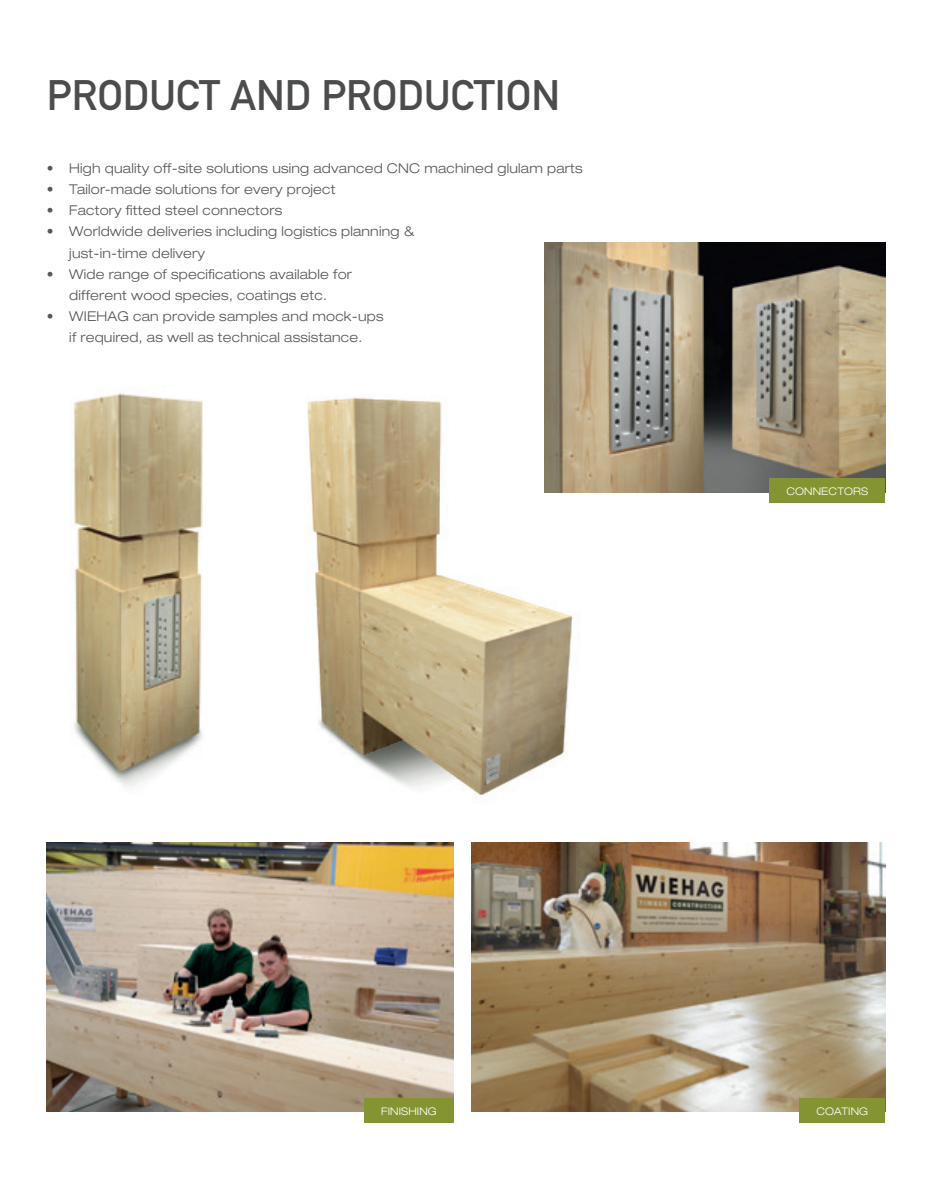
<style>
.page{position:relative;width:932px;height:1187px;background:#fff}
.page>*{position:absolute;margin:0;border:0;box-sizing:border-box;transform-origin:0 0}
.t1{font:42px "DIN Mittelschrift";color:#4b4c4d}
.t2{font:300 expanded 13.5px/21px "Helvetica Neue LT Std";letter-spacing:.015em;color:#57585a;text-align:center}
.t3{font:300 expanded 10.5px "Helvetica Neue LT Std";letter-spacing:.015em;color:#fff}
.s1{font-weight:700}
</style>
<div class="page">
<img style="left:307px;top:397px;width:301px;height:398px">
<img style="left:73px;top:393px;width:130px;height:394px">
<img style="left:47px;top:842px;width:407px;height:269px">
<div style="left:364px;top:1098px;width:90px;height:25px;background:#849432"></div>
<img style="left:471px;top:842px;width:413px;height:269px">
<div style="left:799px;top:1098px;width:85px;height:25px;background:#849432"></div>
<img style="left:544px;top:242px;width:340px;height:250px">
<div style="left:769px;top:478px;width:115px;height:25px;background:#849432"></div>
<h1 class="t1" style="left:47px;top:70px;width:514px">PRODUCT AND PRODUCTION</h1>
<p class="t2" style="left:47px;top:158px;width:537px"><span class="s1">•</span> High quality off-site solutions using advanced CNC machined glulam parts</p>
<p class="t2" style="left:47px;top:179px;width:290px"><span class="s1">•</span> Tailor-made solutions for every project</p>
<p class="t2" style="left:47px;top:200px;width:237px"><span class="s1">•</span> Factory fitted steel connectors</p>
<p class="t2" style="left:69px;top:221px;width:346px;text-align:left;text-indent:-23px"><span class="s1">•</span> Worldwide deliveries including logistics planning &amp; just-in-time delivery</p>
<p class="t2" style="left:47px;top:263px;width:306px"><span class="s1">•</span> Wide range of specifications available for different wood species, coatings etc.</p>
<p class="t2" style="left:47px;top:305px;width:338px"><span class="s1">•</span> WIEHAG can provide samples and mock-ups if required, as well as technical assistance.</p>
<p class="t3" style="left:786px;top:484px;width:83px">CONNECTORS</p>
<p class="t3" style="left:381px;top:1104px;width:57px">FINISHING</p>
<p class="t3" style="left:816px;top:1104px;width:53px">COATING</p>
</div>
